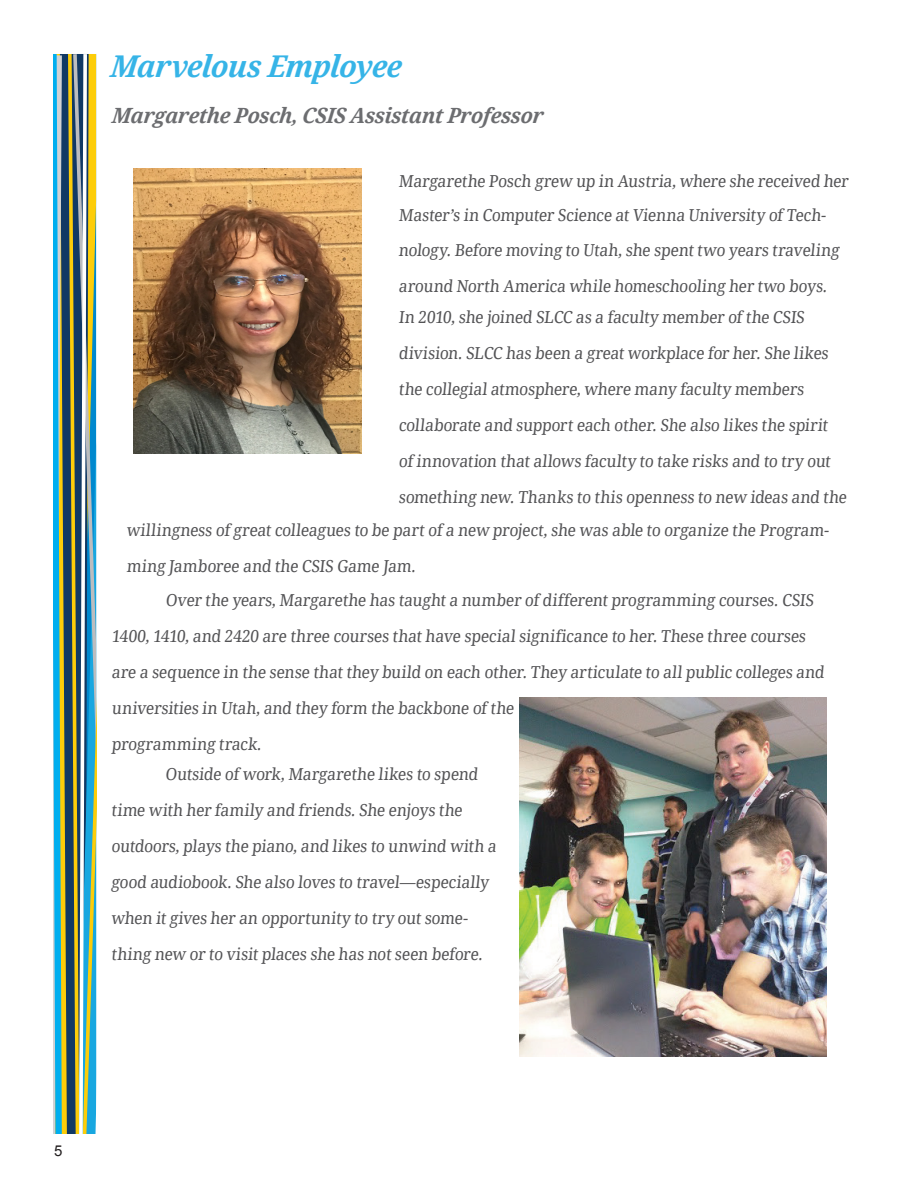
<style>
.page{position:relative;width:918px;height:1188px;background:#fff}
.page>*{position:absolute;margin:0;border:0;box-sizing:border-box;transform-origin:0 0}
.t1{font:italic 700 30px "Droid Serif";letter-spacing:-.025em;color:#36b4e7;scale:.95 1}
.t2{font:italic 700 21px "Droid Serif";letter-spacing:-.02em;color:#6c6d70;scale:.95 1}
.t3{font:16.5px/36px "Droid Serif";letter-spacing:-.02em;color:#535355;scale:.95 1}
.Normal_Type{font:15px "Arial";color:#231f20}
</style>
<div class="page">
<svg style="left:53px;top:54px;width:1px;height:1080px"></svg>
<svg style="left:54px;top:54px;width:43px;height:1080px;background:#6b9585"></svg>
<img style="left:520px;top:698px;width:306px;height:359px">
<img style="left:133px;top:168px;width:229px;height:285px">
<p class="t1" style="left:110px;top:49px;width:312px">Marvelous Employee</p>
<p class="t2" style="left:112px;top:103px;width:458px">Margarethe Posch, CSIS Assistant Professor</p>
<p class="t3" style="left:399px;top:164px;width:477px;line-height:34.5px">Margarethe Posch grew up in Austria, where she received her<br>Master’s in Computer Science at Vienna University of Tech&shy;nology. Before moving to Utah, she spent two years traveling</p>
<p class="t3" style="left:399px;top:268px;width:455px">around North America while homeschooling her two boys.</p>
<p class="t3" style="left:399px;top:300px;width:475px">In 2010, she joined SLCC as a faculty member of the CSIS division. SLCC has been a great workplace for her. She likes the collegial atmosphere, where many faculty members collaborate and support each other. She also likes the spirit<br>of innovation that allows faculty to take risks and to try out something new. Thanks to this openness to new ideas and the</p>
<p class="t3" style="left:126px;top:512px;width:743px">willingness of great colleagues to be part of a new project, she was able to organize the Program&shy;ming Jamboree and the CSIS Game Jam.</p>
<p class="t3" style="left:112px;top:582px;width:754px;text-indent:54px">Over the years, Margarethe has taught a number of different programming courses. CSIS 1400, 1410, and 2420 are three courses that have special significance to her. These three courses are a sequence in the sense that they build on each other. They articulate to all public colleges and universities in Utah, and they form the backbone of the<br>programming track.</p>
<p class="t3" style="left:111px;top:756px;width:409px;text-indent:54px">Outside of work, Margarethe likes to spend time with her family and friends. She enjoys the outdoors, plays the piano, and likes to unwind with a good audiobook. She also loves to travel—especially when it gives her an opportunity to try out some&shy;thing new or to visit places she has not seen before.</p>
<p class="Normal_Type" style="left:54px;top:1141px;width:10px">5</p>
</div>
